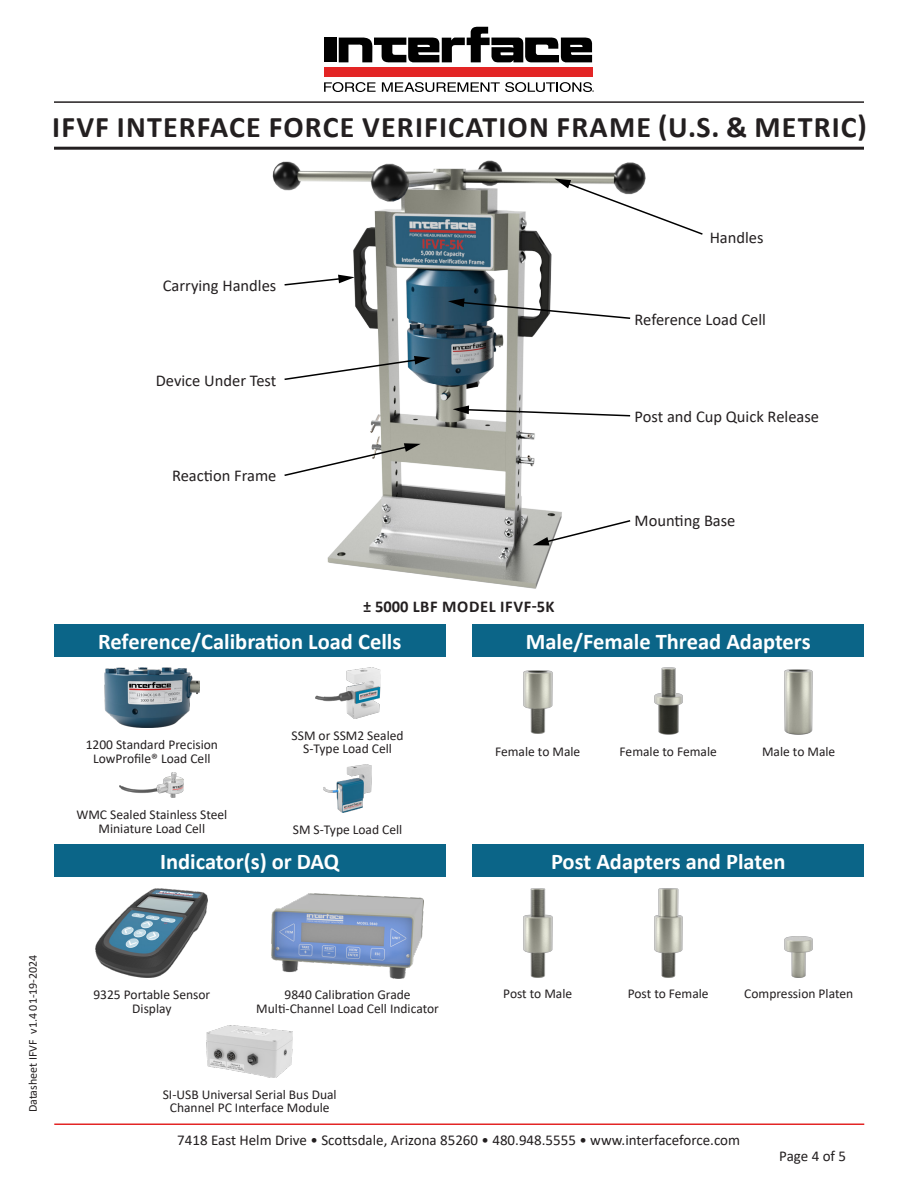
<style>
.page{position:relative;width:918px;height:1188px;background:#fff}
.page>*{position:absolute;margin:0;border:0;box-sizing:border-box;transform-origin:0 0}
.t1{font:700 30px "Calibri";letter-spacing:.04em;color:#231f20}
.t2{font:700 22.5px "Calibri";color:#fff}
.t3{font:16.5px "Calibri";color:#231f20}
.t4{font:700 16.5px "Calibri";letter-spacing:.04em;color:#231f20}
.t5{font:15px "Calibri";color:#231f20}
.t6{font:13.5px/13.5px "Calibri";color:#231f20;text-align:center}
.t7{font:12px "Calibri";color:#231f20}
</style>
<div class="page">
<hr style="left:54px;top:1124px;width:810px;height:1px;background:#e32525">
<div style="left:324px;top:68px;width:268px;height:9px;background:#e32525"></div>
<div style="left:324px;top:38px;width:13px;height:24px;background:#000"></div>
<svg style="left:339px;top:27px;width:253px;height:36px"></svg>
<svg style="left:324px;top:82px;width:52px;height:10px"></svg>
<svg style="left:382px;top:82px;width:212px;height:10px"></svg>
<hr style="left:54px;top:101px;width:810px;height:2px;background:#231f20">
<img style="left:273px;top:161px;width:372px;height:427px">
<hr style="left:54px;top:147px;width:810px;height:3px;background:#231f20">
<svg style="left:554px;top:179px;width:149px;height:57px"></svg>
<svg style="left:448px;top:298px;width:184px;height:22px"></svg>
<svg style="left:453px;top:405px;width:179px;height:12px"></svg>
<svg style="left:533px;top:519px;width:99px;height:26px"></svg>
<svg style="left:283px;top:275px;width:72px;height:11px"></svg>
<svg style="left:283px;top:356px;width:148px;height:25px"></svg>
<svg style="left:283px;top:443px;width:138px;height:34px"></svg>
<div style="left:54px;top:624px;width:392px;height:32px;background:#0b6588"></div>
<img style="left:524px;top:671px;width:28px;height:63px">
<img style="left:654px;top:668px;width:28px;height:66px">
<img style="left:784px;top:669px;width:29px;height:65px">
<img style="left:524px;top:888px;width:28px;height:89px">
<img style="left:654px;top:888px;width:28px;height:89px">
<img style="left:785px;top:936px;width:28px;height:41px">
<img style="left:323px;top:764px;width:49px;height:48px">
<img style="left:315px;top:667px;width:65px;height:51px">
<img style="left:120px;top:773px;width:64px;height:24px">
<img style="left:271px;top:894px;width:153px;height:84px">
<img style="left:104px;top:667px;width:96px;height:61px">
<div style="left:472px;top:624px;width:392px;height:32px;background:#0b6588"></div>
<div style="left:54px;top:845px;width:392px;height:32px;background:#0b6588"></div>
<div style="left:472px;top:845px;width:392px;height:32px;background:#0b6588"></div>
<img style="left:207px;top:1025px;width:86px;height:53px">
<img style="left:96px;top:888px;width:112px;height:90px">
<p class="t1" style="left:52px;top:106px;width:816px">IFVF INTERFACE FORCE VERIFICATION FRAME (U.S. &amp; METRIC)</p>
<p class="t7" style="left:25px;top:1112px;width:159px;rotate:-90deg">Datasheet IFVF v1.4 01-19-2024</p>
<p class="t3" style="left:163px;top:274px;width:115px">Carrying Handles</p>
<p class="t3" style="left:156px;top:369px;width:122px">Device Under Test</p>
<p class="t3" style="left:172px;top:464px;width:106px">Reaction Frame</p>
<p class="t4" style="left:363px;top:595px;width:193px">± 5000 LBF MODEL IFVF-5K</p>
<p class="t3" style="left:710px;top:226px;width:55px">Handles</p>
<p class="t3" style="left:635px;top:308px;width:133px">Reference Load Cell</p>
<p class="t3" style="left:635px;top:405px;width:186px">Post and Cup Quick Release</p>
<p class="t3" style="left:635px;top:509px;width:102px">Mounting Base</p>
<p class="t2" style="left:98px;top:625px;width:305px">Reference/Calibration Load Cells</p>
<p class="t6" style="left:86px;top:737px;width:134px">1200 Standard Precision<br>LowProfile® Load Cell</p>
<p class="t6" style="left:76px;top:808px;width:152px">WMC Sealed Stainless Steel<br>Miniature Load Cell</p>
<p class="t6" style="left:292px;top:728px;width:113px">SSM or SSM2 Sealed</p>
<p class="t6" style="left:303px;top:742px;width:90px">S-Type Load Cell</p>
<p class="t6" style="left:293px;top:822px;width:111px">SM S-Type Load Cell</p>
<p class="t2" style="left:526px;top:625px;width:286px">Male/Female Thread Adapters</p>
<p class="t6" style="left:495px;top:744px;width:87px">Female to Male</p>
<p class="t6" style="left:620px;top:744px;width:99px">Female to Female</p>
<p class="t6" style="left:762px;top:744px;width:75px">Male to Male</p>
<p class="t2" style="left:160px;top:846px;width:181px">Indicator(s) or DAQ</p>
<p class="t2" style="left:551px;top:846px;width:236px">Post Adapters and Platen</p>
<p class="t6" style="left:93px;top:988px;width:118px">9325 Portable Sensor<br>Display</p>
<p class="t6" style="left:285px;top:988px;width:128px">9840 Calibration Grade</p>
<p class="t6" style="left:256px;top:1001px;width:184px">Multi-Channel Load Cell Indicator</p>
<p class="t6" style="left:163px;top:1087px;width:175px">SI-USB Universal Serial Bus Dual<br>Channel PC Interface Module</p>
<p class="t6" style="left:503px;top:987px;width:70px">Post to Male</p>
<p class="t6" style="left:628px;top:987px;width:82px">Post to Female</p>
<p class="t6" style="left:744px;top:987px;width:110px">Compression Platen</p>
<p class="t5" style="left:177px;top:1129px;width:564px">7418 East Helm Drive • Scottsdale, Arizona 85260 • 480.948.5555 • www.interfaceforce.com</p>
<p class="t5" style="left:779px;top:1146px;width:68px">Page 4 of 5</p>
</div>
